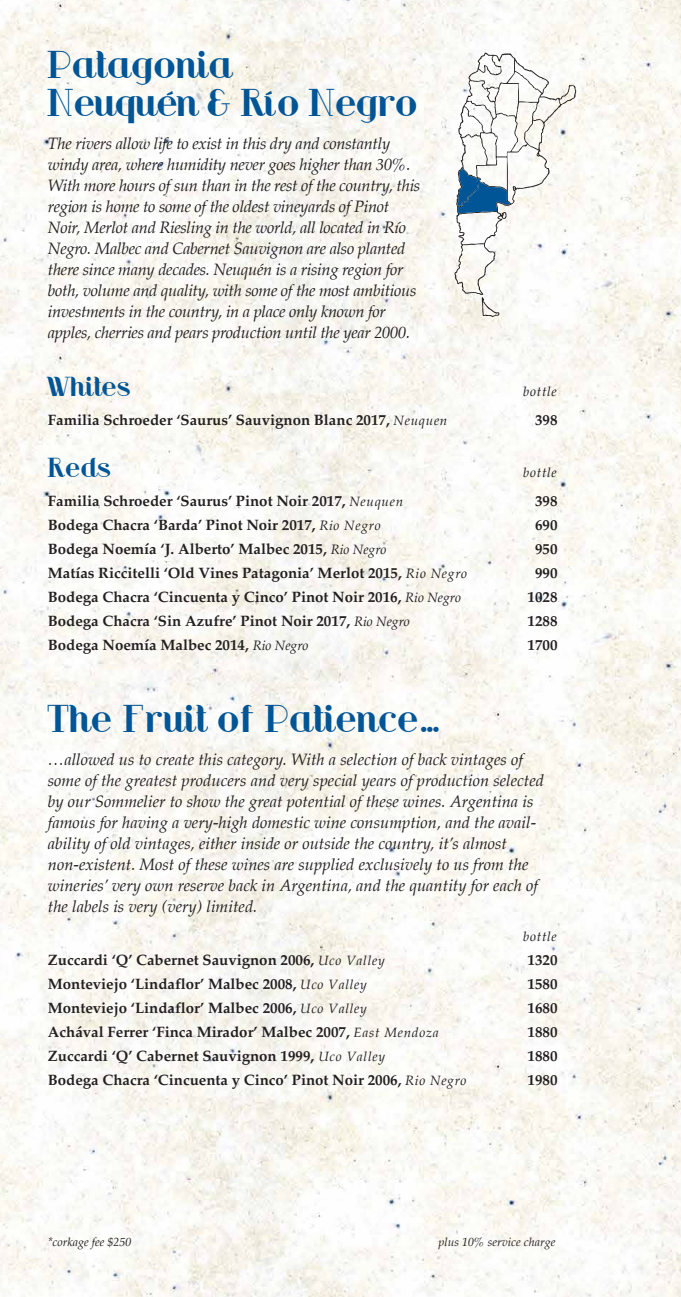
<style>
.page{position:relative;width:681px;height:1297px;background:#fff}
.page>*{position:absolute;margin:0;border:0;box-sizing:border-box;transform-origin:0 0}
.t1{font:36px/37.5px "Riot Squad";letter-spacing:.025em;color:#005596}
.t2{font:36px "Riot Squad";letter-spacing:.05em;color:#005596}
.t3{font:25.5px "Riot Squad";letter-spacing:.05em;color:#005596}
.t4{font:italic 16.5px/21px "Palatino";letter-spacing:-.02em;color:#231f20}
.t5{font:italic 16.5px/21px "Palatino";color:#231f20}
.t6{font:700 15px "Palatino";color:#231f20}
.t7{font:italic 13.5px "Palatino";letter-spacing:.05em;color:#231f20}
.t8{font:italic 12px "Palatino";color:#231f20}
.s1{font-weight:400;font-style:italic;font-size:13.5px}
</style>
<div class="page">
<img style="left:0;top:0;width:680px;height:1297px">
<svg style="left:454px;top:52px;width:122px;height:265px"></svg>
<h1 class="t1" style="left:48px;top:46px;width:371px">Patagonia<br>Neuquén &amp; Río Negro</h1>
<p class="t4" style="left:48px;top:132px;width:374px">The rivers allow life to exist in this dry and constantly windy area, where humidity never goes higher than 30%.<br>With more hours of sun than in the rest of the country, this region is home to some of the oldest vineyards of Pinot Noir, Merlot and Riesling in the world, all located in Río Negro. Malbec and Cabernet Sauvignon are also planted there since many decades. Neuquén is a rising region for both, volume and quality, with some of the most ambitious investments in the country, in a place only known for apples, cherries and pears production until the year 2000.</p>
<h2 class="t3" style="left:48px;top:373px;width:84px">Whites</h2>
<p class="t7" style="left:523px;top:380px;width:35px">bottle</p>
<p class="t6" style="left:48px;top:407px;width:401px">Familia Schroeder ‘Saurus’ Sauvignon Blanc 2017, <span class="s1">Neuquen</span></p>
<p class="t6" style="left:535px;top:407px;width:24px">398</p>
<h2 class="t3" style="left:48px;top:454px;width:64px">Reds</h2>
<p class="t7" style="left:523px;top:461px;width:35px">bottle</p>
<p class="t6" style="left:48px;top:488px;width:357px">Familia Schroeder ‘Saurus’ Pinot Noir 2017, <span class="s1">Neuquen</span></p>
<p class="t6" style="left:535px;top:488px;width:24px">398</p>
<p class="t6" style="left:48px;top:512px;width:334px">Bodega Chacra ‘Barda’ Pinot Noir 2017, <span class="s1">Rio Negro</span></p>
<p class="t6" style="left:535px;top:512px;width:24px">690</p>
<p class="t6" style="left:48px;top:536px;width:340px">Bodega Noemía ‘J. Alberto’ Malbec 2015, <span class="s1">Rio Negro</span></p>
<p class="t6" style="left:535px;top:536px;width:24px">950</p>
<p class="t6" style="left:48px;top:560px;width:420px">Matías Riccitelli ‘Old Vines Patagonia’ Merlot 2015, <span class="s1">Rio Negro</span></p>
<p class="t6" style="left:535px;top:560px;width:24px">990</p>
<p class="t6" style="left:48px;top:584px;width:414px">Bodega Chacra ‘Cincuenta y Cinco’ Pinot Noir 2016, <span class="s1">Rio Negro</span></p>
<p class="t6" style="left:527px;top:584px;width:31px">1028</p>
<p class="t6" style="left:48px;top:608px;width:363px">Bodega Chacra ‘Sin Azufre’ Pinot Noir 2017, <span class="s1">Rio Negro</span></p>
<p class="t6" style="left:527px;top:608px;width:31px">1288</p>
<p class="t6" style="left:48px;top:632px;width:262px">Bodega Noemía Malbec 2014, <span class="s1">Rio Negro</span></p>
<p class="t6" style="left:527px;top:632px;width:31px">1700</p>
<h1 class="t2" style="left:48px;top:699px;width:393px">The Fruit of Patience…</h1>
<p class="t5" style="left:48px;top:749px;width:497px">…allowed us to create this category. With a selection of back vintages of some of the greatest producers and very special years of production selected by our Sommelier to show the great potential of these wines. Argentina is famous for having a very-high domestic wine consumption, and the avail&shy;ability of old vintages, either inside or outside the country, it’s almost non-existent. Most of these wines are supplied exclusively to us from the wineries’ very own reserve back in Argentina, and the quantity for each of the labels is very (very) limited.</p>
<p class="t7" style="left:523px;top:925px;width:35px">bottle</p>
<p class="t6" style="left:48px;top:947px;width:338px">Zuccardi ‘Q’ Cabernet Sauvignon 2006, <span class="s1">Uco Valley</span></p>
<p class="t6" style="left:527px;top:947px;width:31px">1320</p>
<p class="t6" style="left:48px;top:971px;width:320px">Monteviejo ‘Lindaflor’ Malbec 2008, <span class="s1">Uco Valley</span></p>
<p class="t6" style="left:527px;top:971px;width:31px">1580</p>
<p class="t6" style="left:48px;top:995px;width:320px">Monteviejo ‘Lindaflor’ Malbec 2006, <span class="s1">Uco Valley</span></p>
<p class="t6" style="left:527px;top:995px;width:31px">1680</p>
<p class="t6" style="left:48px;top:1019px;width:392px">Achával Ferrer ‘Finca Mirador’ Malbec 2007, <span class="s1">East Mendoza</span></p>
<p class="t6" style="left:527px;top:1019px;width:31px">1880</p>
<p class="t6" style="left:48px;top:1043px;width:338px">Zuccardi ‘Q’ Cabernet Sauvignon 1999, <span class="s1">Uco Valley</span></p>
<p class="t6" style="left:527px;top:1043px;width:31px">1880</p>
<p class="t6" style="left:48px;top:1067px;width:420px">Bodega Chacra ‘Cincuenta y Cinco’ Pinot Noir 2006, <span class="s1">Rio Negro</span></p>
<p class="t6" style="left:527px;top:1067px;width:31px">1980</p>
<p class="t8" style="left:48px;top:1232px;width:85px">*corkage fee $250</p>
<p class="t8" style="left:438px;top:1232px;width:118px">plus 10% service charge</p>
</div>
